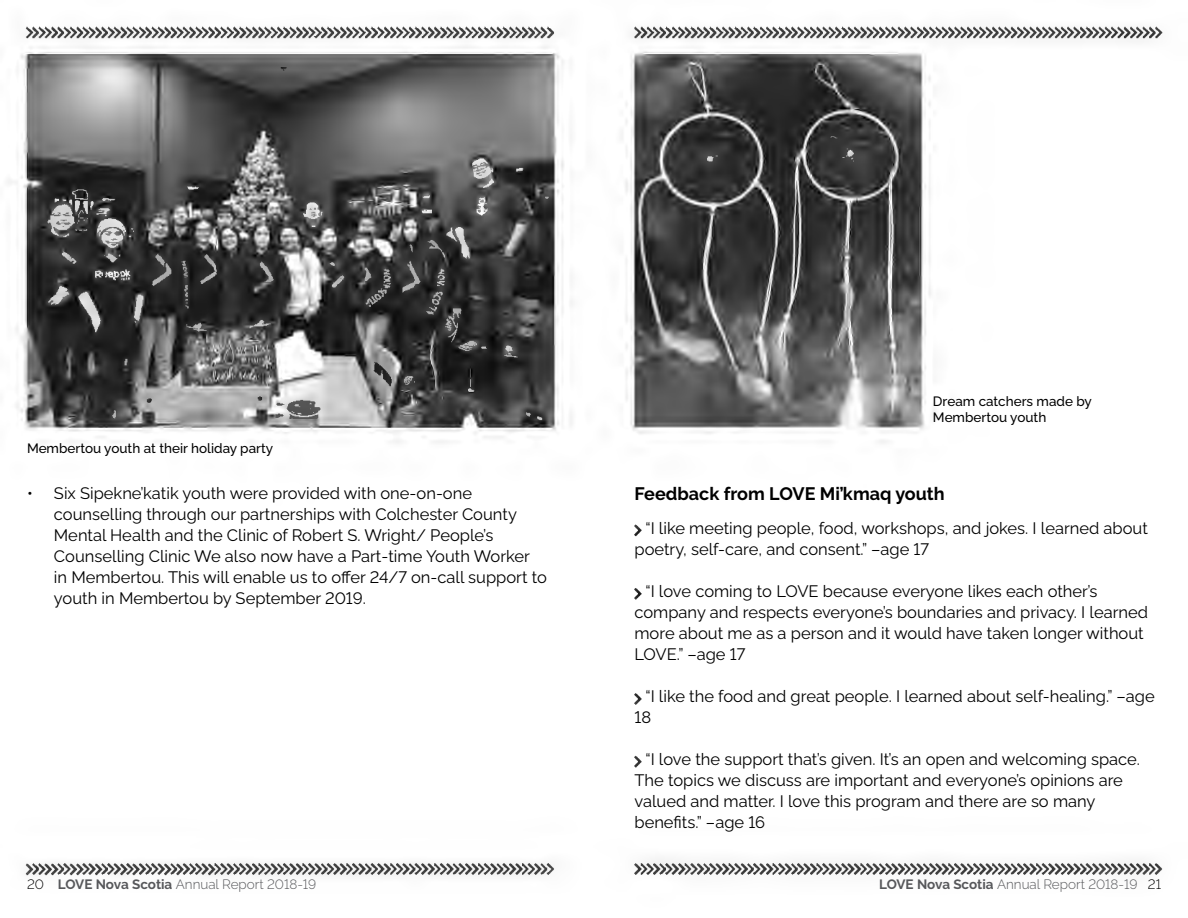
<style>
.page{position:relative;width:1188px;height:918px;background:#fff}
.page>*{position:absolute;margin:0;border:0;box-sizing:border-box;transform-origin:0 0}
.t1{font:700 18px "Raleway";color:#000}
.t2{font:16.5px/21px "Raleway";color:#000}
.t3{font:300 13.5px "Raleway";color:#57585b}
.t4{font:500 13.5px/16.5px "Raleway";color:#000}
.s1{color:#000}
.s2{font-weight:700}
</style>
<div class="page">
<img style="left:8px;top:26px;width:1155px;height:850px">
<p class="t4" style="left:27px;top:439px;width:248px">Membertou youth at their holiday party</p>
<p class="t2" style="left:54px;top:480px;width:494px;text-indent:-27px">• Six Sipekne’katik youth were provided with one-on-one counselling through our partnerships with Colchester County Mental Health and the Clinic of Robert S. Wright/ People’s Counselling Clinic We also now have a Part-time Youth Worker in Membertou. This will enable us to offer 24/7 on-call support to youth in Membertou by September 2019.</p>
<p class="t4" style="left:933px;top:391px;width:161px">Dream catchers made by<br>Membertou youth</p>
<p class="t1" style="left:634px;top:480px;width:312px">Feedback from LOVE Mi’kmaq youth</p>
<p class="t2" style="left:635px;top:516px;width:515px;text-indent:11px">“I like meeting people, food, workshops, and jokes. I learned about poetry, self-care, and consent.” –age 17</p>
<p class="t2" style="left:635px;top:579px;width:515px;text-indent:11px">“I love coming to LOVE because everyone likes each other’s company and respects everyone’s boundaries and privacy. I learned more about me as a person and it would have taken longer without LOVE.” –age 17</p>
<p class="t2" style="left:635px;top:684px;width:522px;text-indent:11px">“I like the food and great people. I learned about self-healing.” –age<br>18</p>
<p class="t2" style="left:635px;top:747px;width:507px;text-indent:11px">“I love the support that’s given. It’s an open and welcoming space.<br>The topics we discuss are important and everyone’s opinions are valued and matter. I love this program and there are so many benefits.” –age 16</p>
<p class="t3" style="left:27px;top:874px;width:291px"><span class="s1">20</span> <span class="s2">LOVE Nova Scotia</span> Annual Report 2018-19</p>
<p class="t3" style="left:879px;top:874px;width:283px"><span class="s2">LOVE Nova Scotia</span> Annual Report 2018-19 <span class="s1">21</span></p>
</div>
